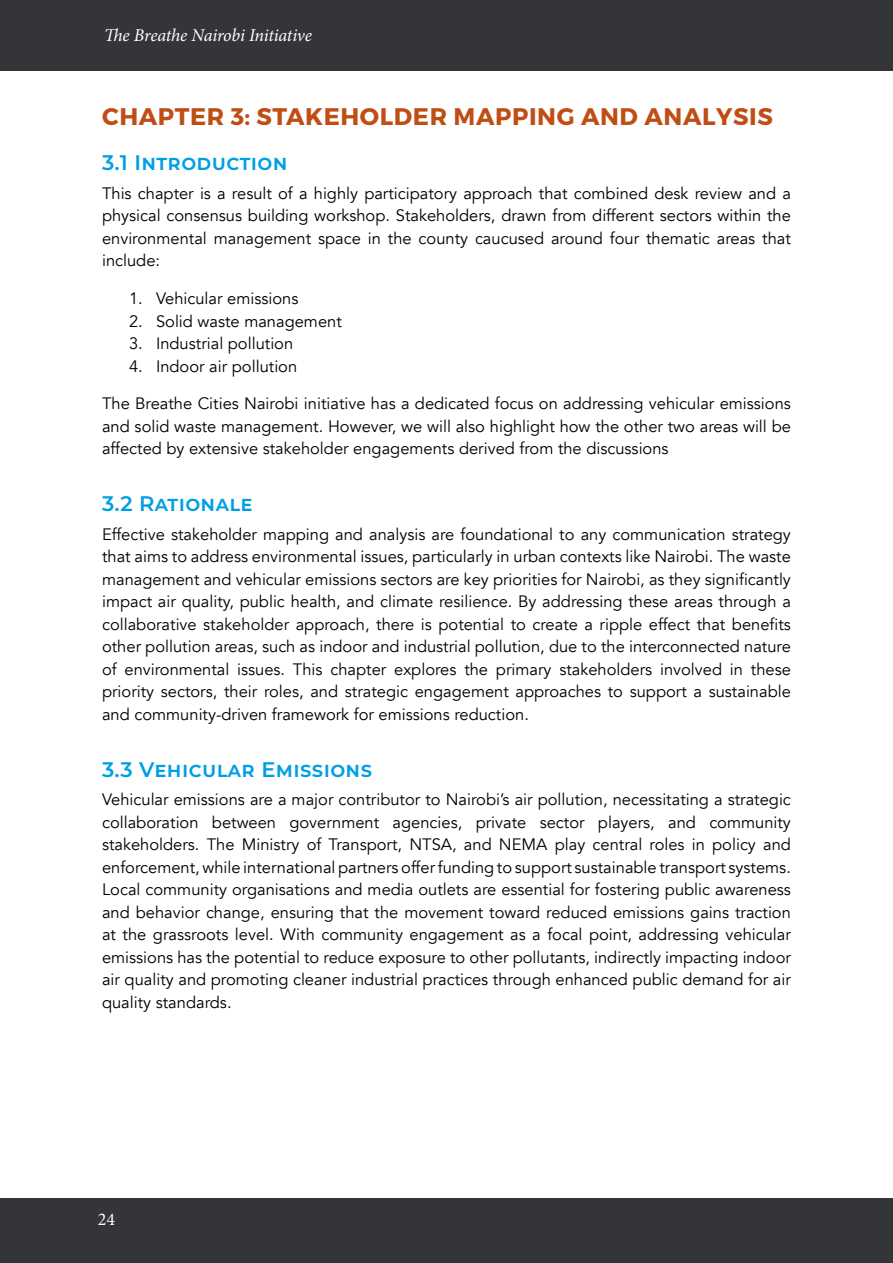
<style>
.page{position:relative;width:893px;height:1263px;background:#fff}
.page>*{position:absolute;margin:0;border:0;box-sizing:border-box;transform-origin:0 0}
.t1{font:700 24px "Montserrat";letter-spacing:.025em;color:#bf4e14}
.t2{font:600 21px "Montserrat";letter-spacing:.015em;color:#009fe3}
.t3{font:italic 18px "Minion Pro";letter-spacing:-.015em;color:#fff}
.t4{font:18px "Minion Pro";color:#fff}
.t5{font:16.5px/22.5px "Avenir";color:#000;text-align:justify}
</style>
<div class="page">
<div style="left:0;top:0;width:893px;height:71px;background:#343539"></div>
<div style="left:0;top:1198px;width:893px;height:65px;background:#343539"></div>
<p class="t3" style="left:104px;top:23px;width:209px">The Breathe Nairobi Initiative</p>
<h1 class="t1" style="left:102px;top:102px;width:672px">CHAPTER 3: STAKEHOLDER MAPPING AND ANALYSIS</h1>
<p class="t2" style="left:102px;top:148px;width:187px">3.1 Introduction</p>
<p class="t5" style="left:102px;top:182px;width:690px">This chapter is a result of a highly participatory approach that combined desk review and a physical consensus building workshop. Stakeholders, drawn from different sectors within the environmental management space in the county caucused around four thematic areas that include:</p>
<p class="t5" style="left:129px;top:287px;width:171px">1. Vehicular emissions</p>
<p class="t5" style="left:129px;top:310px;width:214px">2. Solid waste management</p>
<p class="t5" style="left:129px;top:332px;width:166px">3. Industrial pollution</p>
<p class="t5" style="left:129px;top:355px;width:170px">4. Indoor air pollution</p>
<p class="t5" style="left:102px;top:392px;width:690px">The Breathe Cities Nairobi initiative has a dedicated focus on addressing vehicular emissions and solid waste management. However, we will also highlight how the other two areas will be affected by extensive stakeholder engagements derived from the discussions</p>
<p class="t2" style="left:102px;top:489px;width:152px">3.2 Rationale</p>
<p class="t5" style="left:102px;top:523px;width:690px">Effective stakeholder mapping and analysis are foundational to any communication strategy that aims to address environmental issues, particularly in urban contexts like Nairobi. The waste management and vehicular emissions sectors are key priorities for Nairobi, as they significantly impact air quality, public health, and climate resilience. By addressing these areas through a collaborative stakeholder approach, there is potential to create a ripple effect that benefits other pollution areas, such as indoor and industrial pollution, due to the interconnected nature of environmental issues. This chapter explores the primary stakeholders involved in these priority sectors, their roles, and strategic engagement approaches to support a sustainable and community-driven framework for emissions reduction.</p>
<p class="t2" style="left:102px;top:754px;width:271px">3.3 Vehicular Emissions</p>
<p class="t5" style="left:102px;top:789px;width:690px">Vehicular emissions are a major contributor to Nairobi’s air pollution, necessitating a strategic collaboration between government agencies, private sector players, and community stakeholders. The Ministry of Transport, NTSA, and NEMA play central roles in policy and enforcement, while international partners offer funding to support sustainable transport systems.<br>Local community organisations and media outlets are essential for fostering public awareness and behavior change, ensuring that the movement toward reduced emissions gains traction at the grassroots level. With community engagement as a focal point, addressing vehicular emissions has the potential to reduce exposure to other pollutants, indirectly impacting indoor air quality and promoting cleaner industrial practices through enhanced public demand for air quality standards.</p>
<p class="t4" style="left:98px;top:1207px;width:19px">24</p>
</div>
